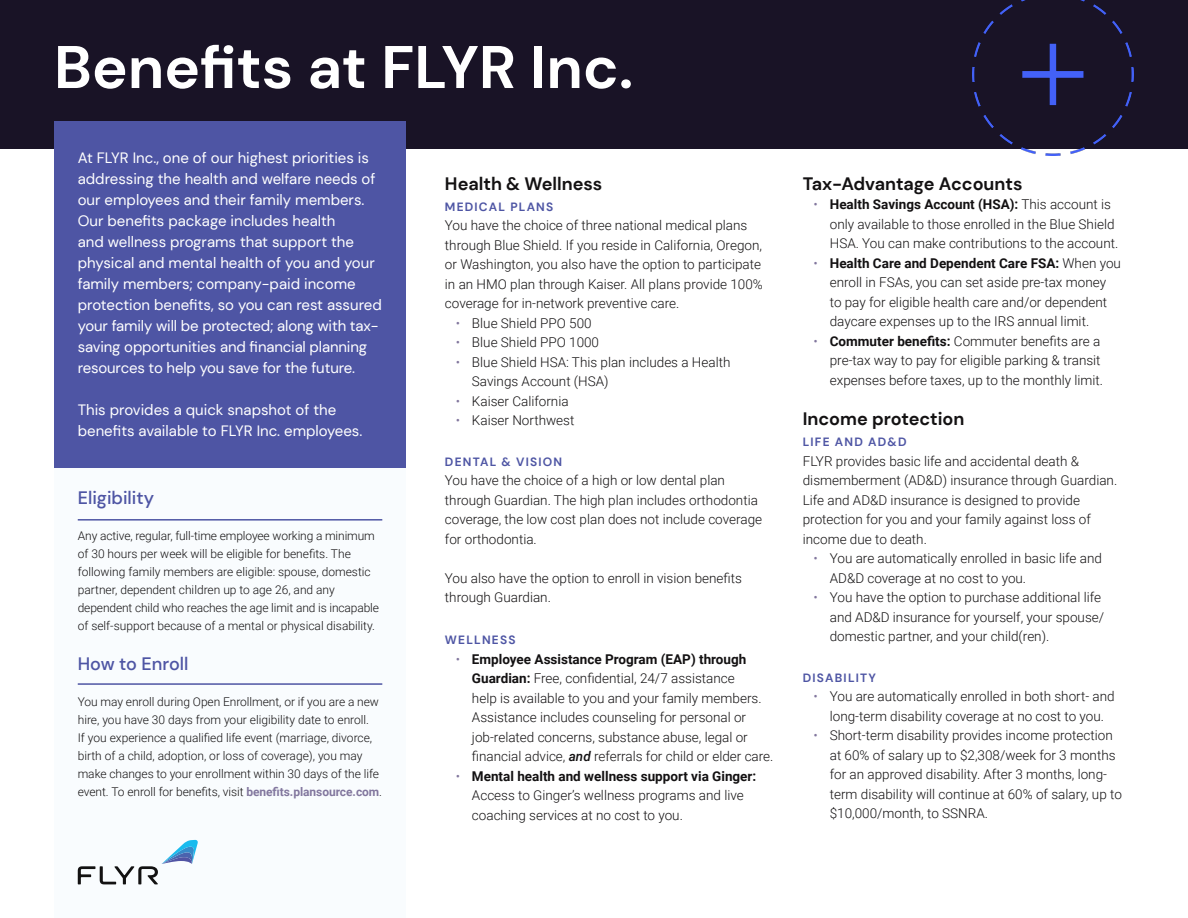
<style>
.page{position:relative;width:1188px;height:918px;background:#fff}
.page>*{position:absolute;margin:0;border:0;box-sizing:border-box;transform-origin:0 0}
.t1{font:700 60px "DM Sans";color:#fff}
.t2{font:700 18px "DM Sans";color:#131112}
.t3{font:500 18px "DM Sans";color:#4e55a4}
.t4{font:15px/21px "DM Sans";color:#fff}
.t5{font:300 13.5px/19.5px "Roboto";color:#131112}
.t6{font:300 12px/18px "Roboto";color:#131112}
.t7{font:700 12px "DM Sans";letter-spacing:.1em;color:#4e55a4}
.s1{font-weight:700;color:#82779e}
.s2{color:#82779e}
.s3{font-weight:700}
.s4{font-weight:500;font-style:italic}
</style>
<div class="page">
<div style="left:54px;top:468px;width:351px;height:450px;background:#f9fcfe"></div>
<div style="left:0;top:0;width:1188px;height:148px;background:#191326"></div>
<div style="left:54px;top:122px;width:351px;height:346px;background:#4e55a4"></div>
<hr style="left:78px;top:519px;width:304px;height:2px;background:#4e55a4">
<svg style="left:78px;top:840px;width:120px;height:44px"></svg>
<hr style="left:78px;top:683px;width:304px;height:2px;background:#4e55a4">
<img style="left:972px;top:0;width:162px;height:155px">
<p class="t1" style="left:54px;top:30px;width:581px">Benefits at FLYR Inc.</p>
<p class="t4" style="left:78px;top:148px;width:306px">At FLYR Inc., one of our highest priorities is addressing the health and welfare needs of our employees and their family members.<br>Our benefits package includes health<br>and wellness programs that support the physical and mental health of you and your family members; company-paid income protection benefits, so you can rest assured your family will be protected; along with tax&shy;saving opportunities and financial planning resources to help you save for the future.</p>
<p class="t4" style="left:78px;top:400px;width:286px">This provides a quick snapshot of the benefits available to FLYR Inc. employees.</p>
<p class="t3" style="left:78px;top:487px;width:78px">Eligibility</p>
<p class="t6" style="left:78px;top:527px;width:303px">Any active, regular, full-time employee working a minimum of 30 hours per week will be eligible for benefits. The following family members are eligible: spouse, domestic partner, dependent children up to age 26, and any dependent child who reaches the age limit and is incapable of self-support because of a mental or physical disability.</p>
<p class="t3" style="left:78px;top:653px;width:112px">How to Enroll</p>
<p class="t6" style="left:78px;top:692px;width:306px">You may enroll during Open Enrollment, or if you are a new hire, you have 30 days from your eligibility date to enroll.<br>If you experience a qualified life event (marriage, divorce, birth of a child, adoption, or loss of coverage), you may make changes to your enrollment within 30 days of the life event. To enroll for benefits, visit <span class="s1">benefits.plansource.com</span>.</p>
<p class="t2" style="left:445px;top:172px;width:159px">Health &amp; Wellness</p>
<p class="t7" style="left:445px;top:199px;width:110px">MEDICAL PLANS</p>
<p class="t5" style="left:445px;top:215px;width:319px">You have the choice of three national medical plans through Blue Shield. If you reside in California, Oregon, or Washington, you also have the option to participate in an HMO plan through Kaiser. All plans provide 100% coverage for in-network preventive care.</p>
<p class="t5" style="left:456px;top:313px;width:137px"><span class="s2">•</span> Blue Shield PPO 500</p>
<p class="t5" style="left:456px;top:332px;width:145px"><span class="s2">•</span> Blue Shield PPO 1000</p>
<p class="t5" style="left:472px;top:352px;width:260px;text-indent:-16px"><span class="s2">•</span> Blue Shield HSA: This plan includes a Health<br>Savings Account (HSA)</p>
<p class="t5" style="left:456px;top:391px;width:114px"><span class="s2">•</span> Kaiser California</p>
<p class="t5" style="left:456px;top:410px;width:120px"><span class="s2">•</span> Kaiser Northwest</p>
<p class="t7" style="left:445px;top:454px;width:119px">DENTAL &amp; VISION</p>
<p class="t5" style="left:445px;top:470px;width:319px">You have the choice of a high or low dental plan through Guardian. The high plan includes orthodontia coverage, the low cost plan does not include coverage for orthodontia.</p>
<p class="t5" style="left:445px;top:568px;width:299px">You also have the option to enroll in vision benefits through Guardian.</p>
<p class="t7" style="left:445px;top:632px;width:72px">WELLNESS</p>
<p class="t5" style="left:472px;top:649px;width:303px;text-indent:-16px"><span class="s2">•</span> <span class="s3">Employee Assistance Program (EAP) through Guardian:</span> Free, confidential, 24/7 assistance<br>help is available to you and your family members.<br>Assistance includes counseling for personal or job-related concerns, substance abuse, legal or financial advice, <span class="s4">and</span> referrals for child or elder care.</p>
<p class="t5" style="left:472px;top:766px;width:286px;text-indent:-16px"><span class="s2">•</span> <span class="s3">Mental health and wellness support via Ginger:<br></span>Access to Ginger’s wellness programs and live coaching services at no cost to you.</p>
<p class="t2" style="left:803px;top:172px;width:221px">Tax-Advantage Accounts</p>
<p class="t5" style="left:830px;top:194px;width:290px;text-indent:-16px"><span class="s2">•</span> <span class="s3">Health Savings Account (HSA):</span> This account is only available to those enrolled in the Blue Shield<br>HSA. You can make contributions to the account.</p>
<p class="t5" style="left:830px;top:253px;width:293px;text-indent:-16px"><span class="s2">•</span> <span class="s3">Health Care and Dependent Care FSA:</span> When you enroll in FSAs, you can set aside pre-tax money to pay for eligible health care and/or dependent daycare expenses up to the IRS annual limit.</p>
<p class="t5" style="left:830px;top:331px;width:275px;text-indent:-16px"><span class="s2">•</span> <span class="s3">Commuter benefits:</span> Commuter benefits are a pre-tax way to pay for eligible parking &amp; transit expenses before taxes, up to the monthly limit.</p>
<p class="t2" style="left:803px;top:408px;width:163px">Income protection</p>
<p class="t7" style="left:803px;top:434px;width:105px">LIFE AND AD&amp;D</p>
<p class="t5" style="left:803px;top:451px;width:316px">FLYR provides basic life and accidental death &amp; dismemberment (AD&amp;D) insurance through Guardian.<br>Life and AD&amp;D insurance is designed to provide protection for you and your family against loss of income due to death.</p>
<p class="t5" style="left:830px;top:548px;width:274px;text-indent:-16px"><span class="s2">•</span> You are automatically enrolled in basic life and<br>AD&amp;D coverage at no cost to you.</p>
<p class="t5" style="left:830px;top:587px;width:276px;text-indent:-16px"><span class="s2">•</span> You have the option to purchase additional life and AD&amp;D insurance for yourself, your spouse/ domestic partner, and your child(ren).</p>
<p class="t7" style="left:803px;top:670px;width:75px">DISABILITY</p>
<p class="t5" style="left:814px;top:686px;width:303px;text-align:center"><span class="s2">•</span> You are automatically enrolled in both short- and long-term disability coverage at no cost to you.</p>
<p class="t5" style="left:830px;top:725px;width:294px;text-indent:-16px"><span class="s2">•</span> Short-term disability provides income protection at 60% of salary up to $2,308/week for 3 months for an approved disability. After 3 months, long&shy;term disability will continue at 60% of salary, up to $10,000/month, to SSNRA.</p>
</div>
